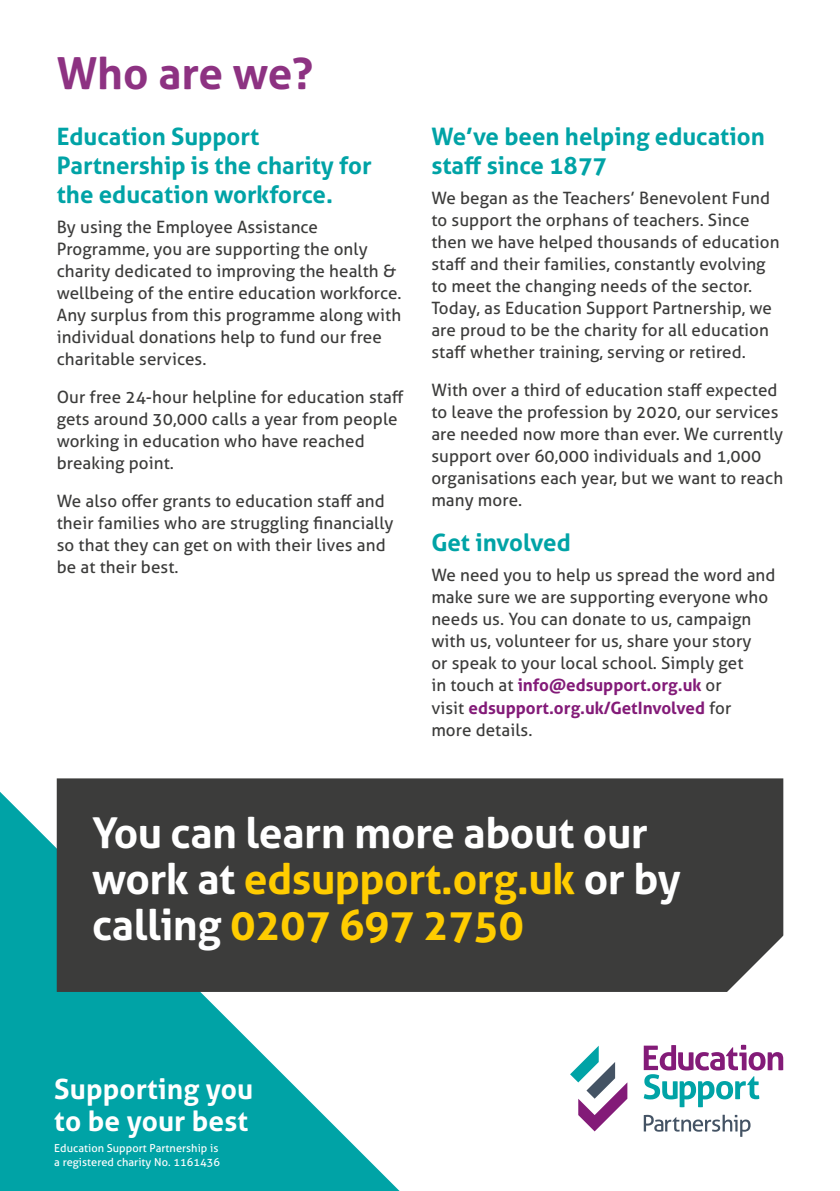
<style>
.page{position:relative;width:840px;height:1191px;background:#fff}
.page>*{position:absolute;margin:0;border:0;box-sizing:border-box;transform-origin:0 0}
.t1{font:700 44px "Aller";color:#8d3282}
.t2{font:700 42.4px/46.2px "Aller";letter-spacing:-.01em;color:#fff}
.t3{font:700 28px/32px "Aller";letter-spacing:.005em;color:#fff}
.t4{font:700 24px/29px "Aller";color:#00a3a6}
.t5{font:17px/22px "Aller";letter-spacing:.005em;color:#3c3c3b}
.t6{font:11px/14px "Aller";letter-spacing:.005em;color:#fff}
.s1{font-weight:700;color:#831b78}
.s2{color:#fc0}
</style>
<div class="page">
<svg style="left:0;top:791px;width:399px;height:400px;fill:#00a3a6"></svg>
<svg style="left:643px;top:1044px;width:139px;height:63px"></svg>
<svg style="left:643px;top:1114px;width:107px;height:22px"></svg>
<svg style="left:570px;top:1045px;width:57px;height:86px"></svg>
<div style="left:57px;top:778px;width:725px;height:214px;background:#3c3c3b"></div>
<h1 class="t1" style="left:57px;top:46px;width:258px">Who are we?</h1>
<h3 class="t4" style="left:57px;top:122px;width:316px">Education Support<br>Partnership is the charity for the education workforce.</h3>
<p class="t5" style="left:57px;top:216px;width:346px">By using the Employee Assistance Programme, you are supporting the only charity dedicated to improving the health &amp; wellbeing of the entire education workforce.<br>Any surplus from this programme along with individual donations help to fund our free charitable services.</p>
<p class="t5" style="left:57px;top:386px;width:348px">Our free 24-hour helpline for education staff gets around 30,000 calls a year from people working in education who have reached breaking point.</p>
<p class="t5" style="left:57px;top:490px;width:338px">We also offer grants to education staff and their families who are struggling financially so that they can get on with their lives and be at their best.</p>
<h3 class="t4" style="left:431px;top:122px;width:335px">We’ve been helping education staff since 1877</h3>
<p class="t5" style="left:431px;top:187px;width:349px">We began as the Teachers’ Benevolent Fund to support the orphans of teachers. Since then we have helped thousands of education staff and their families, constantly evolving to meet the changing needs of the sector.<br>Today, as Education Support Partnership, we are proud to be the charity for all education staff whether training, serving or retired.</p>
<p class="t5" style="left:431px;top:379px;width:353px">With over a third of education staff expected to leave the profession by 2020, our services are needed now more than ever. We currently support over 60,000 individuals and 1,000 organisations each year, but we want to reach many more.</p>
<h3 class="t4" style="left:431px;top:528px;width:141px">Get involved</h3>
<p class="t5" style="left:431px;top:564px;width:345px">We need you to help us spread the word and make sure we are supporting everyone who needs us. You can donate to us, campaign with us, volunteer for us, share your story<br>or speak to your local school. Simply get<br>in touch at <span class="s1">info@edsupport.org.uk</span> or<br>visit <span class="s1">edsupport.org.uk/GetInvolved</span> for more details.</p>
<h2 class="t2" style="left:92px;top:809px;width:589px">You can learn more about our work at <span class="s2">edsupport.org.uk</span> or by calling <span class="s2">0207 697 2750</span></h2>
<h3 class="t3" style="left:54px;top:1073px;width:200px">Supporting you to be your best</h3>
<p class="t6" style="left:54px;top:1140px;width:167px">Education Support Partnership is a registered charity No. 1161436</p>
</div>
